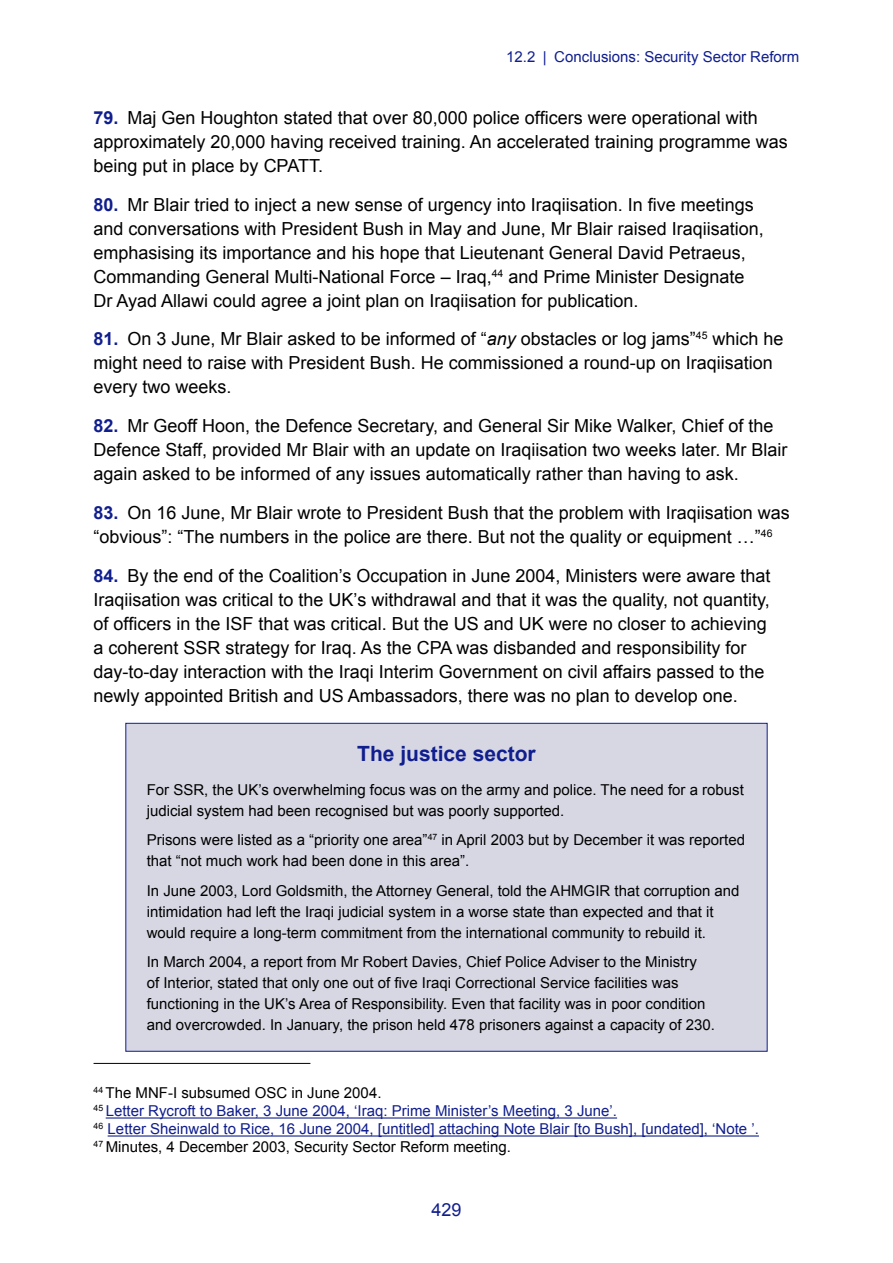
<style>
.page{position:relative;width:893px;height:1263px;background:#fff}
.page>*{position:absolute;margin:0;border:0;box-sizing:border-box;transform-origin:0 0}
.Box_Heading{font:700 21px "Arial";color:#101e8e}
.t1{font:18px/24px "Arial";color:#000}
.t2{font:18px "Arial";color:#101e8e}
.Box_Text{font:15px/21px "Arial";color:#000}
.Footnote{font:15px "Arial";color:#101e8e}
.Footnote-2{font:15px "Arial";color:#000}
.s1{font-weight:700;color:#101e8e}
.s2{font-style:italic}
</style>
<div class="page">
<div style="left:125px;top:723px;width:642px;height:329px;background:#d7d7e3;border:1px solid #101e8e"></div>
<hr style="left:94px;top:1063px;width:216px;height:1px;background:#000">
<hr style="left:106px;top:1117px;width:511px;height:1px;background:#101e8e">
<hr style="left:108px;top:1135px;width:651px;height:1px;background:#101e8e">
<p class="Footnote" style="left:506px;top:47px;width:295px">12.2 | Conclusions: Security Sector Reform</p>
<p class="t1" style="left:94px;top:106px;width:696px"><span class="s1">79.</span> Maj Gen Houghton stated that over 80,000 police officers were operational with approximately 20,000 having received training. An accelerated training programme was being put in place by CPATT.</p>
<p class="t1" style="left:94px;top:192px;width:672px"><span class="s1">80.</span> Mr Blair tried to inject a new sense of urgency into Iraqiisation. In five meetings and conversations with President Bush in May and June, Mr Blair raised Iraqiisation, emphasising its importance and his hope that Lieutenant General David Petraeus, Commanding General Multi‑National Force – Iraq,<sup>44</sup> and Prime Minister Designate Dr Ayad Allawi could agree a joint plan on Iraqiisation for publication.</p>
<p class="t1" style="left:94px;top:327px;width:691px"><span class="s1">81.</span> On 3 June, Mr Blair asked to be informed of “<span class="s2">any</span> obstacles or log jams”<sup>45</sup> which he might need to raise with President Bush. He commissioned a round‑up on Iraqiisation every two weeks.</p>
<p class="t1" style="left:94px;top:414px;width:696px"><span class="s1">82.</span> Mr Geoff Hoon, the Defence Secretary, and General Sir Mike Walker, Chief of the<br>Defence Staff, provided Mr Blair with an update on Iraqiisation two weeks later. Mr Blair again asked to be informed of any issues automatically rather than having to ask.</p>
<p class="t1" style="left:94px;top:501px;width:698px"><span class="s1">83.</span> On 16 June, Mr Blair wrote to President Bush that the problem with Iraqiisation was “obvious”: “The numbers in the police are there. But not the quality or equipment …”<sup>46</sup></p>
<p class="t1" style="left:94px;top:564px;width:679px"><span class="s1">84.</span> By the end of the Coalition’s Occupation in June 2004, Ministers were aware that Iraqiisation was critical to the UK’s withdrawal and that it was the quality, not quantity, of officers in the ISF that was critical. But the US and UK were no closer to achieving a coherent SSR strategy for Iraq. As the CPA was disbanded and responsibility for day‑to‑day interaction with the Iraqi Interim Government on civil affairs passed to the newly appointed British and US Ambassadors, there was no plan to develop one.</p>
<p class="Box_Heading" style="left:357px;top:742px;width:180px">The justice sector</p>
<p class="Box_Text" style="left:147px;top:779px;width:599px">For SSR, the UK’s overwhelming focus was on the army and police. The need for a robust judicial system had been recognised but was poorly supported.</p>
<p class="Box_Text" style="left:147px;top:830px;width:600px">Prisons were listed as a “priority one area”<sup>47</sup> in April 2003 but by December it was reported that “not much work had been done in this area”.</p>
<p class="Box_Text" style="left:147px;top:880px;width:594px">In June 2003, Lord Goldsmith, the Attorney General, told the AHMGIR that corruption and intimidation had left the Iraqi judicial system in a worse state than expected and that it would require a long‑term commitment from the international community to rebuild it.</p>
<p class="Box_Text" style="left:147px;top:952px;width:570px">In March 2004, a report from Mr Robert Davies, Chief Police Adviser to the Ministry<br>of Interior, stated that only one out of five Iraqi Correctional Service facilities was functioning in the UK’s Area of Responsibility. Even that facility was in poor condition and overcrowded. In January, the prison held 478 prisoners against a capacity of 230.</p>
<p class="Footnote-2" style="left:94px;top:1083px;width:289px"><sup>44</sup> The MNF‑I subsumed OSC in June 2004.</p>
<p class="Footnote" style="left:94px;top:1101px;width:525px"><sup>45</sup> Letter Rycroft to Baker, 3 June 2004, ‘Iraq: Prime Minister’s Meeting, 3 June’.</p>
<p class="Footnote" style="left:94px;top:1119px;width:667px"><sup>46</sup> Letter Sheinwald to Rice, 16 June 2004, [untitled] attaching Note Blair [to Bush], [undated], ‘Note ’.</p>
<p class="Footnote-2" style="left:94px;top:1137px;width:419px"><sup>47</sup> Minutes, 4 December 2003, Security Sector Reform meeting.</p>
<p class="t2" style="left:431px;top:1197px;width:32px">429</p>
</div>
